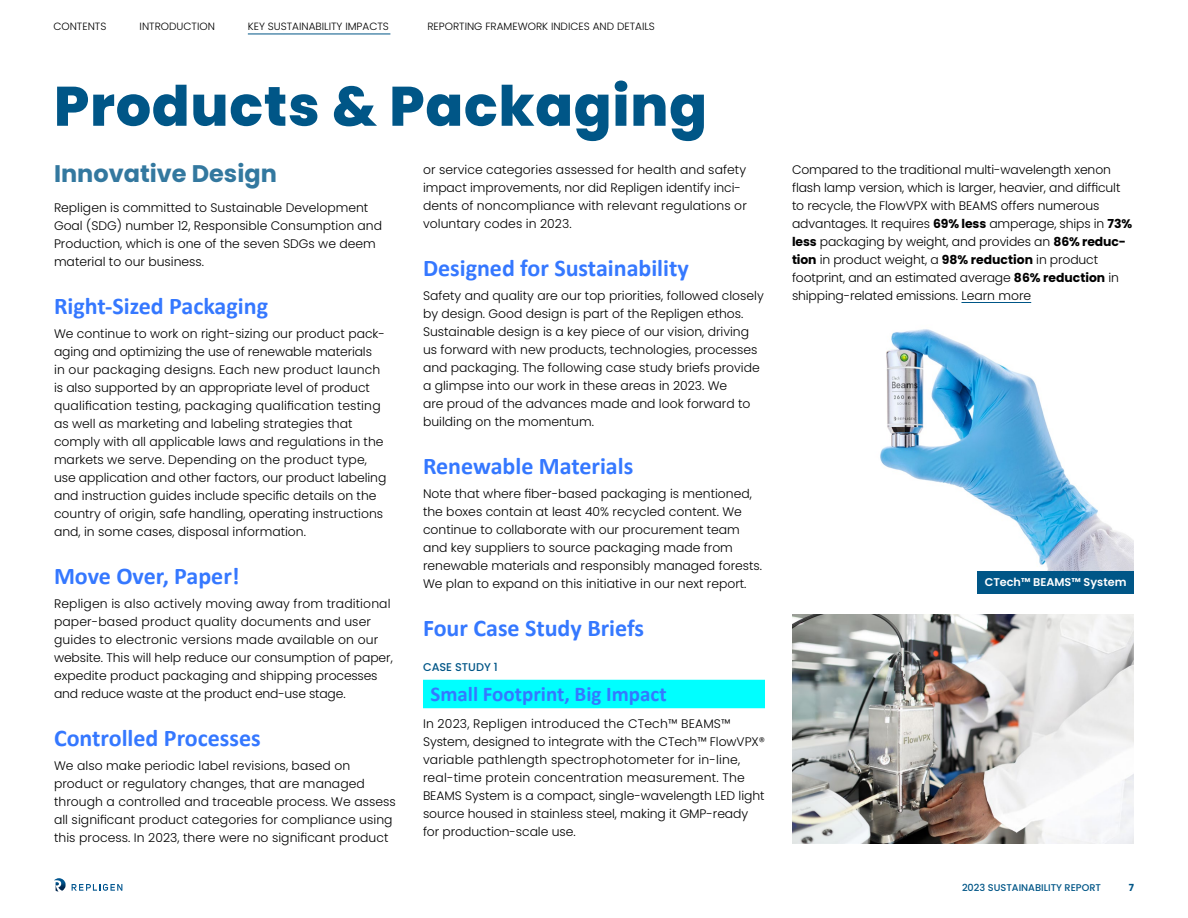
<style>
.page{position:relative;width:1188px;height:918px;background:#fff}
.page>*{position:absolute;margin:0;border:0;box-sizing:border-box;transform-origin:0 0}
.t1{font:800 55.5px "Poppins";letter-spacing:.015em;color:#005687}
.t2{font:700 24px "Calibri";color:#3578ff}
.t3{font:700 24px "Poppins";color:#33789f}
.t4{font:700 21px "Calibri";color:#3578ff}
.Body_main{font:300 12.3px/18px "Poppins";color:#000}
.Body_main-2{font:600 11.25px "Poppins";color:#fff}
.Body_main-3{font:500 11.25px "Poppins";color:#005687}
.t5{font:300 10.5px "Poppins";color:#000}
.t6{font:500 9.75px "Poppins";color:#005687}
.t7{font:700 9.75px "Poppins";color:#005687}
.s1{font-weight:700}
</style>
<div class="page">
<div style="left:423px;top:680px;width:342px;height:28px;background:#0ff"></div>
<hr style="left:961px;top:302px;width:70px;height:1px;background:#005687">
<img style="left:880px;top:329px;width:254px;height:242px">
<div style="left:977px;top:571px;width:157px;height:23px;background:#005687"></div>
<img style="left:792px;top:615px;width:342px;height:228px">
<svg style="left:54px;top:878px;width:12px;height:14px"></svg>
<svg style="left:72px;top:884px;width:50px;height:7px"></svg>
<hr style="left:248px;top:34px;width:142px;height:1px;background:#005687">
<p class="t5" style="left:53px;top:20px;width:54px">CONTENTS</p>
<p class="t5" style="left:140px;top:20px;width:77px">INTRODUCTION</p>
<p class="t5" style="left:248px;top:20px;width:143px">KEY SUSTAINABILITY IMPACTS</p>
<p class="t5" style="left:427px;top:20px;width:229px">REPORTING FRAMEWORK INDICES AND DETAILS</p>
<h1 class="t1" style="left:54px;top:74px;width:655px">Products &amp; Packaging</h1>
<h2 class="t3" style="left:54px;top:160px;width:224px">Innovative Design</h2>
<p class="Body_main" style="left:54px;top:199px;width:330px">Repligen is committed to Sustainable Development Goal (SDG) number 12, Responsible Consumption and Production, which is one of the seven SDGs we deem material to our business.</p>
<h3 class="t2" style="left:54px;top:290px;width:216px">Right-Sized Packaging</h3>
<p class="Body_main" style="left:54px;top:325px;width:334px">We continue to work on right-sizing our product pack&shy;aging and optimizing the use of renewable materials<br>in our packaging designs. Each new product launch is also supported by an appropriate level of product qualification testing, packaging qualification testing as well as marketing and labeling strategies that comply with all applicable laws and regulations in the markets we serve. Depending on the product type, use application and other factors, our product labeling and instruction guides include specific details on the country of origin, safe handling, operating instructions and, in some cases, disposal information.</p>
<h3 class="t2" style="left:54px;top:560px;width:187px">Move Over, Paper!</h3>
<p class="Body_main" style="left:54px;top:595px;width:340px">Repligen is also actively moving away from traditional paper-based product quality documents and user guides to electronic versions made available on our website. This will help reduce our consumption of paper, expedite product packaging and shipping processes and reduce waste at the product end-use stage.</p>
<h3 class="t2" style="left:54px;top:722px;width:208px">Controlled Processes</h3>
<p class="Body_main" style="left:54px;top:757px;width:343px">We also make periodic label revisions, based on product or regulatory changes, that are managed through a controlled and traceable process. We assess all significant product categories for compliance using this process. In 2023, there were no significant product</p>
<p class="Body_main" style="left:423px;top:161px;width:325px">or service categories assessed for health and safety impact improvements, nor did Repligen identify inci&shy;dents of noncompliance with relevant regulations or voluntary codes in 2023.</p>
<h3 class="t2" style="left:423px;top:251px;width:267px">Designed for Sustainability</h3>
<p class="Body_main" style="left:423px;top:287px;width:342px">Safety and quality are our top priorities, followed closely by design. Good design is part of the Repligen ethos.<br>Sustainable design is a key piece of our vision, driving us forward with new products, technologies, processes and packaging. The following case study briefs provide a glimpse into our work in these areas in 2023. We<br>are proud of the advances made and look forward to building on the momentum.</p>
<h3 class="t2" style="left:423px;top:449px;width:212px">Renewable Materials</h3>
<p class="Body_main" style="left:423px;top:485px;width:341px">Note that where fiber-based packaging is mentioned, the boxes contain at least 40% recycled content. We continue to collaborate with our procurement team and key suppliers to source packaging made from renewable materials and responsibly managed forests.<br>We plan to expand on this initiative in our next report.</p>
<h3 class="t2" style="left:423px;top:611px;width:223px">Four Case Study Briefs</h3>
<p class="Body_main-3" style="left:423px;top:660px;width:76px">CASE STUDY 1</p>
<h3 class="t4" style="left:430px;top:679px;width:238px">Small Footprint, Big Impact</h3>
<p class="Body_main" style="left:423px;top:715px;width:344px">In 2023, Repligen introduced the CTech™ BEAMS™ System, designed to integrate with the CTech™ FlowVPX® variable pathlength spectrophotometer for in-line, real-time protein concentration measurement. The BEAMS System is a compact, single-wavelength LED light source housed in stainless steel, making it GMP-ready for production-scale use.</p>
<p class="Body_main" style="left:792px;top:161px;width:342px">Compared to the traditional multi-wavelength xenon flash lamp version, which is larger, heavier, and difficult to recycle, the FlowVPX with BEAMS offers numerous advantages. It requires <span class="s1">69% less</span> amperage, ships in <span class="s1">73% less</span> packaging by weight, and provides an <span class="s1">86% reduc&shy;tion</span> in product weight, a <span class="s1">98% reduction</span> in product footprint, and an estimated average <span class="s1">86% reduction</span> in shipping-related emissions. Learn more</p>
<p class="Body_main-2" style="left:985px;top:576px;width:143px">CTech™ BEAMS™ System</p>
<p class="t6" style="left:962px;top:882px;width:140px">2023 SUSTAINABILITY REPORT</p>
<p class="t7" style="left:1129px;top:882px;width:7px">7</p>
</div>
